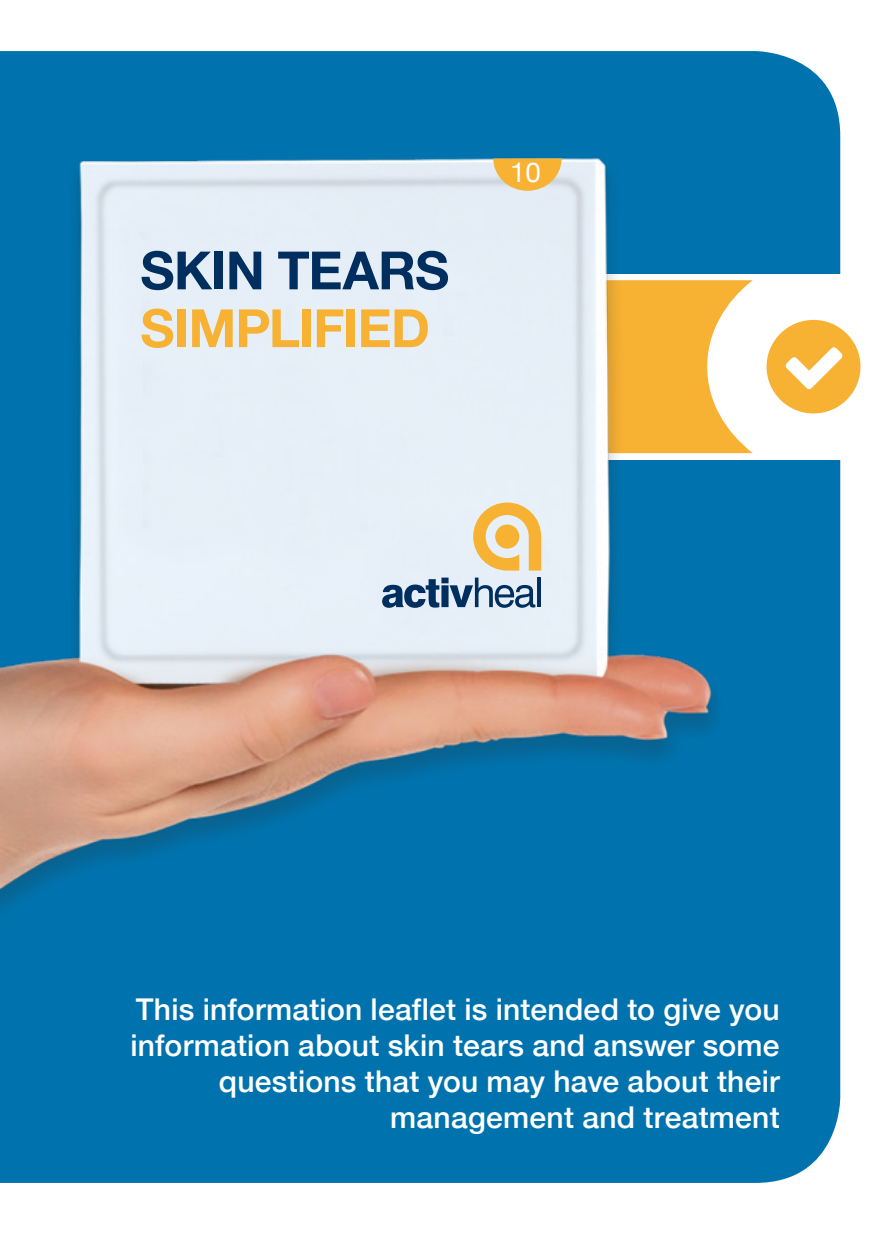
<style>
.page{position:relative;width:893px;height:1234px;background:#fff}
.page>*{position:absolute;margin:0;border:0;box-sizing:border-box;transform-origin:0 0}
.t1{font:700 52.8px "Helvetica Neue";letter-spacing:-.02em;color:#f7b133}
.t2{font:700 52.8px "Helvetica Neue";letter-spacing:-.015em;color:#002e5f}
.t3{font:500 30px/36px "Helvetica Neue";letter-spacing:.01em;color:#fff;text-align:right}
.t4{font:27.6px "Helvetica Neue";color:#fff}
</style>
<div class="page">
<div style="left:0;top:51px;width:840px;height:1131px;background:#0073ae"></div>
<div style="left:461px;top:274px;width:432px;height:185px;background:#fff"></div>
<div style="left:766px;top:320px;width:94px;height:93px;background:#f7b133;border-radius:50%"></div>
<svg style="left:786px;top:347px;width:56px;height:42px"></svg>
<img style="left:0;top:93px;width:780px;height:852px">
<svg style="left:493px;top:158px;width:69px;height:33px;background:#eebc5f"></svg>
<svg style="left:382px;top:579px;width:57px;height:28px;background:#6a86a5"></svg>
<div style="left:441px;top:577px;width:8px;height:6px;background:#002e5f"></div>
<div style="left:441px;top:585px;width:8px;height:22px;background:#002e5f"></div>
<svg style="left:450px;top:577px;width:85px;height:30px;background:#92a8c0"></svg>
<hr style="left:537px;top:577px;width:4px;height:30px;background:#002e5f">
<svg style="left:473px;top:502px;width:68px;height:68px;background:#f0cb87"></svg>
<h1 class="t2" style="left:140px;top:238px;width:310px">SKIN TEARS</h1>
<h1 class="t1" style="left:140px;top:295px;width:291px">SIMPLIFIED</h1>
<p class="t4" style="left:510px;top:156px;width:32px">10</p>
<p class="t3" style="left:130px;top:990px;width:651px">This information leaflet is intended to give you information about skin tears and answer some questions that you may have about their management and treatment</p>
</div>
